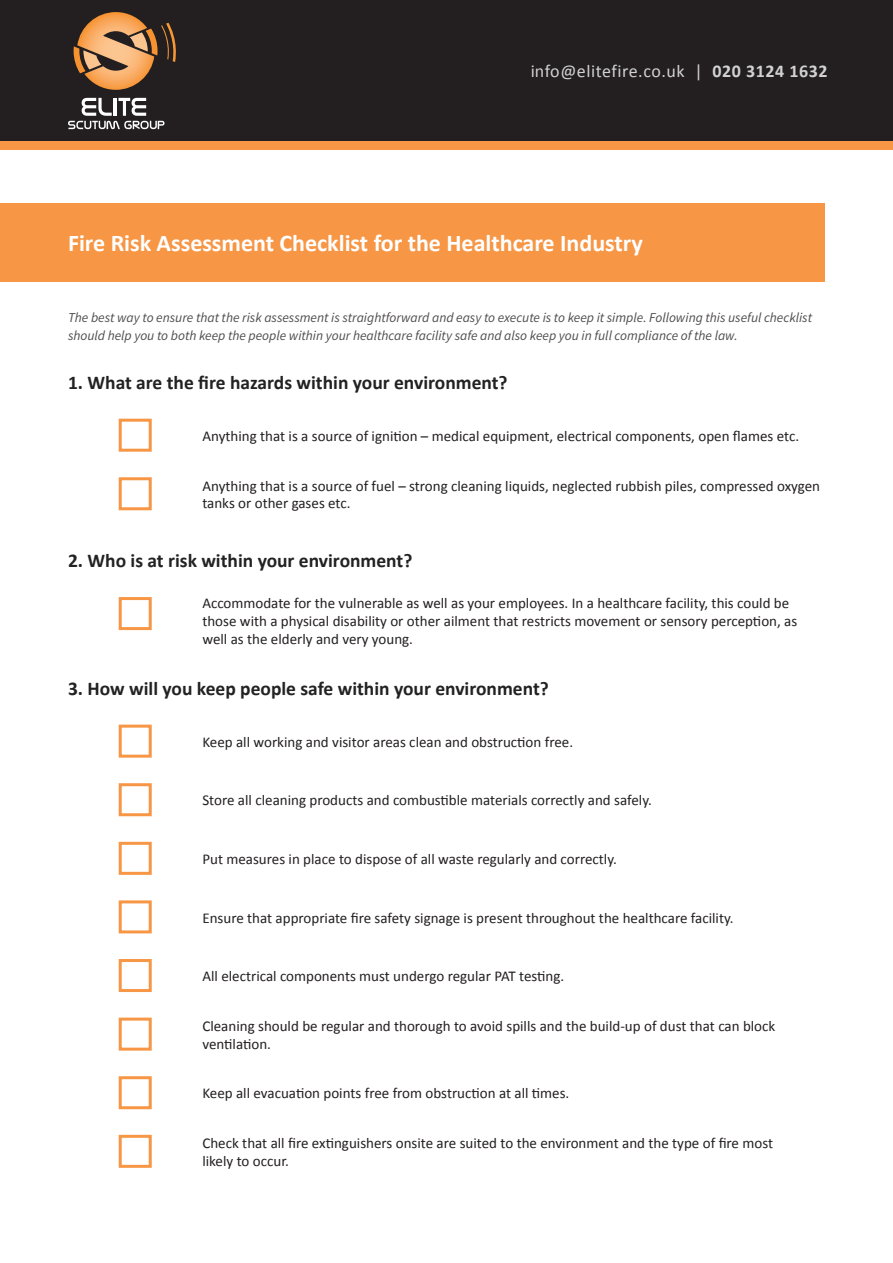
<style>
.page{position:relative;width:893px;height:1263px;background:#fff}
.page>*{position:absolute;margin:0;border:0;box-sizing:border-box;transform-origin:0 0}
.t1{font:700 24px "Calibri";color:#fff}
.t2{font:700 19.5px "Calibri";color:#232222}
.t3{font:18px "Calibri";letter-spacing:.03em;color:#fff}
.t4{font:15px/18px "Calibri";color:#231f20}
.t5{font:italic 13.5px/18px "Source Sans Pro";color:#231f20}
.s1{font-weight:700}
</style>
<div class="page">
<div style="left:0;top:203px;width:825px;height:79px;background:#f79645"></div>
<div style="left:119px;top:419px;width:33px;height:33px;border:3px solid #f79645"></div>
<div style="left:119px;top:597px;width:33px;height:33px;border:3px solid #f79645"></div>
<div style="left:119px;top:725px;width:33px;height:33px;border:3px solid #f79645"></div>
<div style="left:119px;top:783px;width:33px;height:33px;border:3px solid #f79645"></div>
<div style="left:119px;top:842px;width:33px;height:33px;border:3px solid #f79645"></div>
<div style="left:119px;top:900px;width:33px;height:33px;border:3px solid #f79645"></div>
<div style="left:119px;top:959px;width:33px;height:33px;border:3px solid #f79645"></div>
<div style="left:119px;top:1017px;width:33px;height:34px;border:3px solid #f79645"></div>
<div style="left:119px;top:1076px;width:33px;height:33px;border:3px solid #f79645"></div>
<div style="left:119px;top:1135px;width:33px;height:33px;border:3px solid #f79645"></div>
<div style="left:119px;top:477px;width:33px;height:33px;border:3px solid #f79645"></div>
<div style="left:0;top:0;width:893px;height:141px;background:#231f20"></div>
<div style="left:0;top:141px;width:893px;height:9px;background:#f79645"></div>
<svg style="left:68px;top:98px;width:96px;height:31px"></svg>
<svg style="left:74px;top:12px;width:102px;height:78px"></svg>
<p class="t3" style="left:530px;top:60px;width:299px">info@elitefire.co.uk | <span class="s1">020 3124 1632</span></p>
<p class="t1" style="left:68px;top:228px;width:576px">Fire Risk Assessment Checklist for the Healthcare Industry</p>
<p class="t5" style="left:68px;top:308px;width:746px">The best way to ensure that the risk assessment is straightforward and easy to execute is to keep it simple. Following this useful checklist should help you to both keep the people within your healthcare facility safe and also keep you in full compliance of the law.</p>
<p class="t2" style="left:68px;top:370px;width:441px">1. What are the fire hazards within your environment?</p>
<p class="t4" style="left:202px;top:427px;width:598px">Anything that is a source of ignition – medical equipment, electrical components, open flames etc.</p>
<p class="t4" style="left:202px;top:478px;width:619px;line-height:16.5px">Anything that is a source of fuel – strong cleaning liquids, neglected rubbish piles, compressed oxygen tanks or other gases etc.</p>
<p class="t2" style="left:68px;top:548px;width:346px">2. Who is at risk within your environment?</p>
<p class="t4" style="left:202px;top:594px;width:596px">Accommodate for the vulnerable as well as your employees. In a healthcare facility, this could be those with a physical disability or other ailment that restricts movement or sensory perception, as well as the elderly and very young.</p>
<p class="t2" style="left:68px;top:676px;width:482px">3. How will you keep people safe within your environment?</p>
<p class="t4" style="left:202px;top:733px;width:372px">Keep all working and visitor areas clean and obstruction free.</p>
<p class="t4" style="left:202px;top:791px;width:451px">Store all cleaning products and combustible materials correctly and safely.</p>
<p class="t4" style="left:202px;top:850px;width:416px">Put measures in place to dispose of all waste regularly and correctly.</p>
<p class="t4" style="left:202px;top:909px;width:533px">Ensure that appropriate fire safety signage is present throughout the healthcare facility.</p>
<p class="t4" style="left:202px;top:967px;width:363px">All electrical components must undergo regular PAT testing.</p>
<p class="t4" style="left:202px;top:1017px;width:574px">Cleaning should be regular and thorough to avoid spills and the build-up of dust that can block ventilation.</p>
<p class="t4" style="left:202px;top:1084px;width:368px">Keep all evacuation points free from obstruction at all times.</p>
<p class="t4" style="left:202px;top:1134px;width:572px">Check that all fire extinguishers onsite are suited to the environment and the type of fire most</p>
<p class="t4" style="left:202px;top:1152px;width:88px">likely to occur.</p>
</div>
